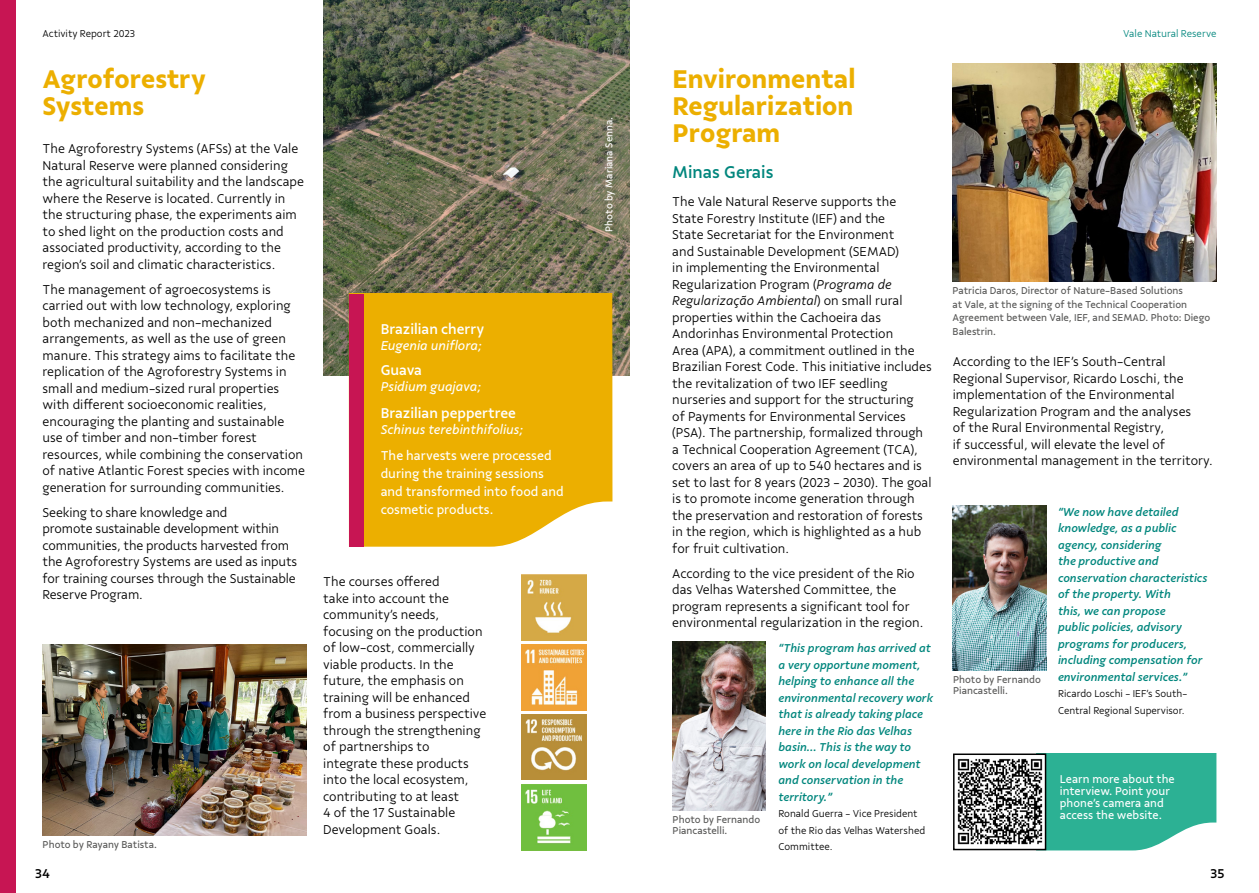
<style>
.page{position:relative;width:1259px;height:893px;background:#fff}
.page>*{position:absolute;margin:0;border:0;box-sizing:border-box;transform-origin:0 0}
.Subtítulos{font:700 27px/27px "Vale Sans";color:#ecaf00}
.t1{font:500 18px "Vale Sans";color:#00867d}
.t2{font:500 15px "Vale Sans";color:#fff}
.t3{font:300 13.5px/16.5px "Vale Sans";color:#000}
.t4{font:13.5px/18px "Vale Sans";color:#fff}
.t5{font:italic 13.5px "Vale Sans";color:#fff}
.t6{font:500 13.5px "Vale Sans";color:#000}
.t7{font:italic 500 12px/16.5px "Vale Sans";color:#00867d}
.t8{font:12px/12px "Vale Sans";color:#fff}
.t9{font:10.5px/13.5px "Vale Sans";color:#575756}
.t10{font:300 10.5px/16.5px "Vale Sans";color:#000}
.t11{font:10.5px "Vale Sans";color:#fff}
.t12{font:300 10.5px "Vale Sans";color:#00867d}
.s1{font-style:italic}
</style>
<div class="page">
<img style="left:323px;top:0;width:306px;height:376px">
<div style="left:363px;top:294px;width:249px;height:253px;background:#ecaf00"></div>
<div style="left:349px;top:294px;width:14px;height:253px;background:#c71553"></div>
<div style="left:0;top:0;width:15px;height:893px;background:#c71553"></div>
<img style="left:43px;top:644px;width:263px;height:191px">
<img style="left:521px;top:645px;width:66px;height:65px">
<img style="left:521px;top:575px;width:66px;height:65px">
<img style="left:521px;top:785px;width:66px;height:65px">
<img style="left:521px;top:714px;width:66px;height:66px">
<svg style="left:1046px;top:753px;width:170px;height:97px;background:#3ab59b"></svg>
<img style="left:953px;top:64px;width:263px;height:217px">
<img style="left:672px;top:642px;width:93px;height:168px">
<img style="left:952px;top:505px;width:94px;height:166px">
<img style="left:957px;top:758px;width:86px;height:87px">
<div style="left:953px;top:753px;width:93px;height:97px;border:2px solid #000"></div>
<p class="t10" style="left:43px;top:25px;width:94px">Activity Report 2023</p>
<p class="t12" style="left:1123px;top:27px;width:95px">Vale Natural Reserve</p>
<p class="Subtítulos" style="left:43px;top:65px;width:165px">Agroforestry<br>Systems</p>
<p class="t3" style="left:43px;top:141px;width:263px">The Agroforestry Systems (AFSs) at the Vale Natural Reserve were planned considering the agricultural suitability and the landscape where the Reserve is located. Currently in the structuring phase, the experiments aim to shed light on the production costs and associated productivity, according to the region’s soil and climatic characteristics.</p>
<p class="t3" style="left:43px;top:281px;width:264px">The management of agroecosystems is carried out with low technology, exploring both mechanized and non-mechanized arrangements, as well as the use of green manure. This strategy aims to facilitate the replication of the Agroforestry Systems in small and medium-sized rural properties with different socioeconomic realities, encouraging the planting and sustainable use of timber and non-timber forest resources, while combining the conservation of native Atlantic Forest species with income generation for surrounding communities.</p>
<p class="t3" style="left:43px;top:504px;width:256px">Seeking to share knowledge and<br>promote sustainable development within communities, the products harvested from the Agroforestry Systems are used as inputs for training courses through the Sustainable Reserve Program.</p>
<p class="t9" style="left:43px;top:837px;width:116px">Photo by Rayany Batista.</p>
<p class="t2" style="left:381px;top:320px;width:105px">Brazilian cherry</p>
<p class="t5" style="left:381px;top:338px;width:103px">Eugenia uniflora;</p>
<p class="t2" style="left:381px;top:361px;width:43px">Guava</p>
<p class="t5" style="left:381px;top:379px;width:102px">Psidium guajava;</p>
<p class="t2" style="left:381px;top:403px;width:137px">Brazilian peppertree</p>
<p class="t5" style="left:381px;top:421px;width:144px">Schinus terebinthifolius;</p>
<p class="t4" style="left:381px;top:446px;width:185px">The harvests were processed during the training sessions and transformed into food and cosmetic products.</p>
<p class="t3" style="left:323px;top:574px;width:164px">The courses offered<br>take into account the community’s needs, focusing on the production of low-cost, commercially viable products. In the future, the emphasis on training will be enhanced from a business perspective through the strengthening of partnerships to integrate these products into the local ecosystem, contributing to at least<br>4 of the 17 Sustainable<br>Development Goals.</p>
<p class="t11" style="left:603px;top:232px;width:116px;rotate:-90deg">Photo by Mariana Senna.</p>
<p class="Subtítulos" style="left:672px;top:65px;width:184px;text-align:justify">Environmental Regularization Program</p>
<p class="t1" style="left:672px;top:161px;width:103px">Minas Gerais</p>
<p class="t3" style="left:672px;top:193px;width:261px">The Vale Natural Reserve supports the<br>State Forestry Institute (IEF) and the<br>State Secretariat for the Environment<br>and Sustainable Development (SEMAD)<br>in implementing the Environmental Regularization Program (<span class="s1">Programa de Regularização Ambiental</span>) on small rural properties within the Cachoeira das Andorinhas Environmental Protection<br>Area (APA), a commitment outlined in the Brazilian Forest Code. This initiative includes the revitalization of two IEF seedling nurseries and support for the structuring<br>of Payments for Environmental Services (PSA). The partnership, formalized through a Technical Cooperation Agreement (TCA), covers an area of up to 540 hectares and is set to last for 8 years (2023 - 2030). The goal is to promote income generation through the preservation and restoration of forests in the region, which is highlighted as a hub for fruit cultivation.</p>
<p class="t3" style="left:672px;top:565px;width:253px">According to the vice president of the Rio das Velhas Watershed Committee, the program represents a significant tool for environmental regularization in the region.</p>
<p class="t9" style="left:672px;top:815px;width:89px;line-height:10.5px">Photo by Fernando<br>Piancastelli.</p>
<p class="t7" style="left:778px;top:640px;width:156px">“This program has arrived at a very opportune moment, helping to enhance all the environmental recovery work that is already taking place here in the Rio das Velhas basin... This is the way to work on local development and conservation in the territory.”</p>
<p class="t10" style="left:778px;top:806px;width:148px">Ronald Guerra - Vice President of the Rio das Velhas Watershed<br>Committee.</p>
<p class="t9" style="left:952px;top:284px;width:259px">Patricia Daros, Director of Nature-Based Solutions<br>at Vale, at the signing of the Technical Cooperation Agreement between Vale, IEF, and SEMAD. Photo: Diego Balestrin.</p>
<p class="t3" style="left:952px;top:353px;width:261px">According to the IEF’s South-Central Regional Supervisor, Ricardo Loschi, the implementation of the Environmental Regularization Program and the analyses<br>of the Rural Environmental Registry,<br>if successful, will elevate the level of environmental management in the territory.</p>
<p class="t9" style="left:953px;top:675px;width:89px;line-height:10.5px">Photo by Fernando<br>Piancastelli.</p>
<p class="t7" style="left:1058px;top:503px;width:151px">“We now have detailed knowledge, as a public agency, considering<br>the productive and conservation characteristics of the property. With<br>this, we can propose<br>public policies, advisory programs for producers, including compensation for environmental services.”</p>
<p class="t10" style="left:1058px;top:685px;width:131px">Ricardo Loschi - IEF’s South-<br>Central Regional Supervisor.</p>
<p class="t8" style="left:1060px;top:773px;width:116px">Learn more about the interview. Point your phone’s camera and access the website.</p>
<p class="t6" style="left:35px;top:865px;width:16px">34</p>
<p class="t6" style="left:1210px;top:865px;width:16px">35</p>
</div>
